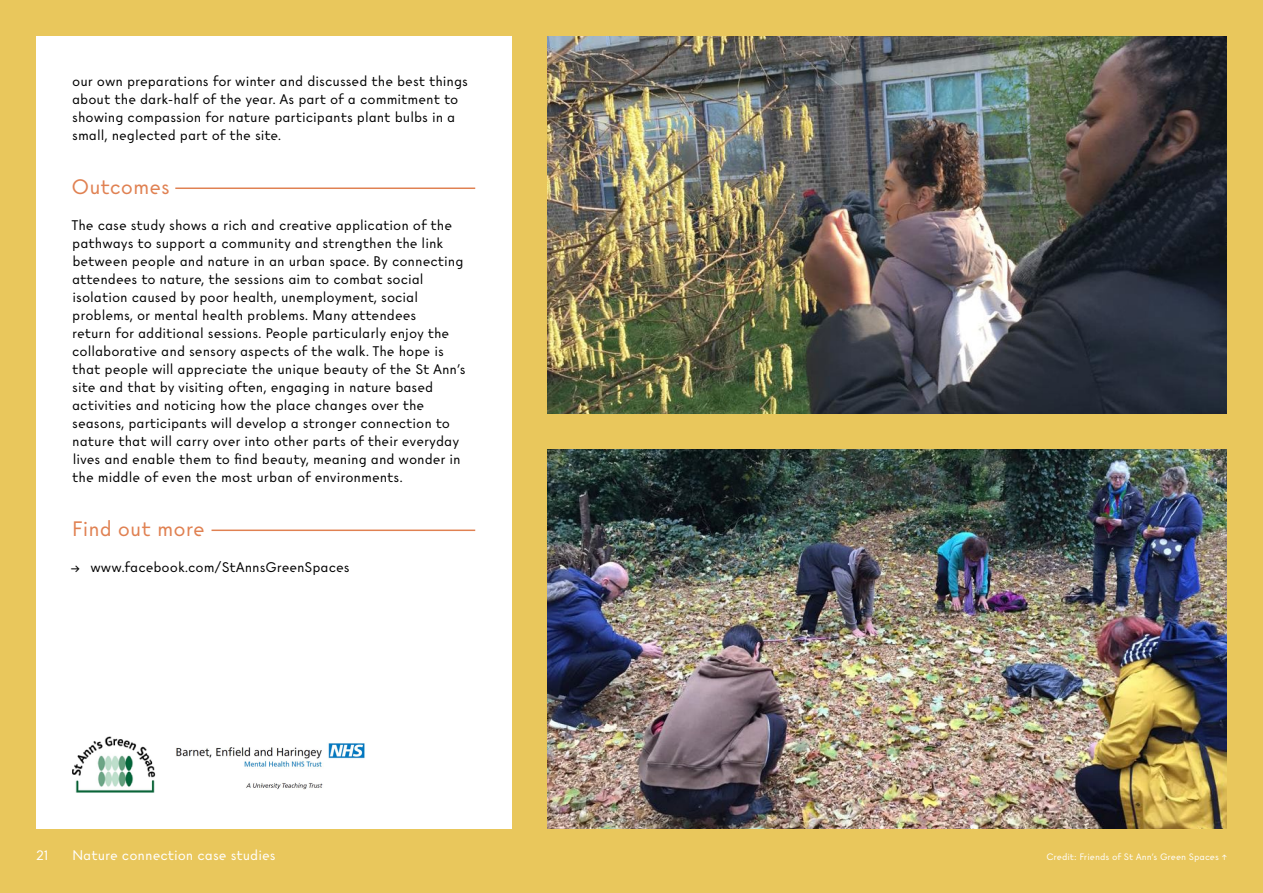
<style>
.page{position:relative;width:1263px;height:893px;background:#e9c75c}
.page>*{position:absolute;margin:0;border:0;box-sizing:border-box;transform-origin:0 0}
.H4__Box_Subheading{font:20.25px "Certeau";color:#e08152}
.Paragraph{font:13.5px/18px "Certeau";color:#000}
.Paragraph-2{font:13.5px "Certeau";color:#fff}
.t1{font:9px "Certeau";color:#fff}
</style>
<div class="page">
<img style="left:547px;top:450px;width:680px;height:378px">
<img style="left:547px;top:36px;width:680px;height:378px">
<div style="left:36px;top:36px;width:475px;height:792px;background:#fff"></div>
<hr style="left:175px;top:188px;width:300px;height:1px;background:#e08152">
<hr style="left:212px;top:530px;width:263px;height:1px;background:#e08152">
<img style="left:72px;top:736px;width:84px;height:56px">
<img style="left:176px;top:743px;width:189px;height:46px">
<p class="Paragraph" style="left:72px;top:72px;width:397px">our own preparations for winter and discussed the best things about the dark-half of the year. As part of a commitment to showing compassion for nature participants plant bulbs in a small, neglected part of the site.</p>
<p class="H4__Box_Subheading" style="left:72px;top:174px;width:100px">Outcomes</p>
<p class="Paragraph" style="left:71px;top:216px;width:396px">The case study shows a rich and creative application of the pathways to support a community and strengthen the link between people and nature in an urban space. By connecting attendees to nature, the sessions aim to combat social isolation caused by poor health, unemployment, social problems, or mental health problems. Many attendees<br>return for additional sessions. People particularly enjoy the collaborative and sensory aspects of the walk. The hope is that people will appreciate the unique beauty of the St Ann’s site and that by visiting often, engaging in nature based activities and noticing how the place changes over the seasons, participants will develop a stronger connection to nature that will carry over into other parts of their everyday lives and enable them to find beauty, meaning and wonder in the middle of even the most urban of environments.</p>
<p class="H4__Box_Subheading" style="left:72px;top:516px;width:135px">Find out more</p>
<p class="Paragraph" style="left:71px;top:558px;width:281px">→ www.facebook.com/StAnnsGreenSpaces</p>
<p class="Paragraph-2" style="left:36px;top:847px;width:14px">21</p>
<p class="Paragraph-2" style="left:72px;top:847px;width:205px">Nature connection case studies</p>
<p class="t1" style="left:1046px;top:851px;width:182px">Credit: Friends of St Ann's Green Spaces ↑</p>
</div>
